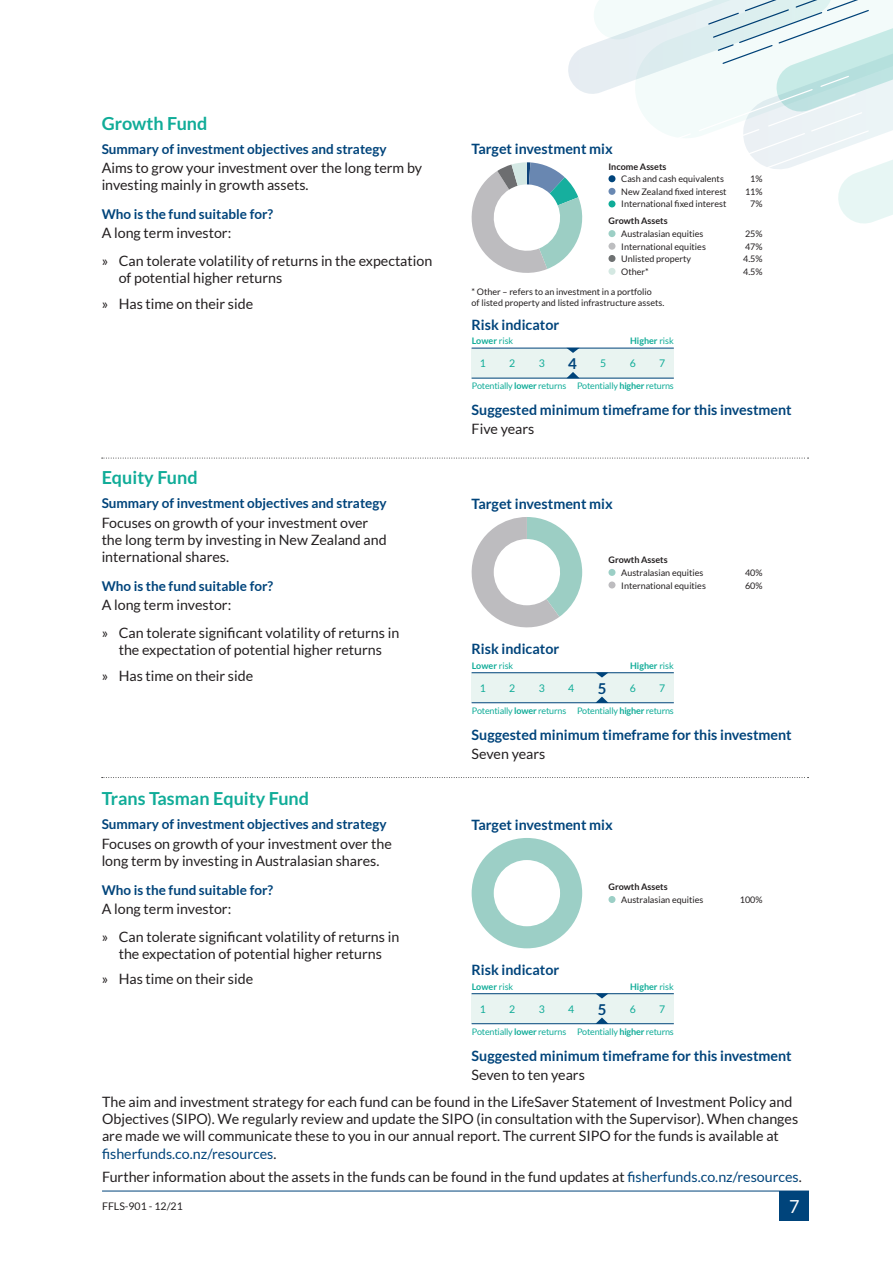
<style>
.page{position:relative;width:893px;height:1263px;background:#fff}
.page>*{position:absolute;margin:0;border:0;box-sizing:border-box;transform-origin:0 0}
.t1{font:700 18px "Lato";color:#10ac98}
.t2{font:18px "Lato";color:#fff}
.t3{font:700 15px "Lato";color:#00447b}
.t4{font:14.25px/17.1px "Lato";color:#231f20}
.t5{font:700 14.25px "Lato";color:#00447b}
.t6{font:700 13.5px "Lato";color:#00447b}
.t7{font:10.5px "Lato";color:#10ac98}
.t8{font:10.5px "Lato";color:#231f20}
.t9{font:9px/10.8px "Lato";color:#231f20}
.t10{font:9px "Lato";letter-spacing:-.02em;color:#10ac98}
.t11{font:700 9px "Lato";color:#10ac98}
.t12{font:700 9px "Lato";color:#231f20}
.s1{font-weight:400}
.s2{font-weight:700}
.s3{color:#00447b}
</style>
<div class="page">
<hr style="left:102px;top:1191px;width:707px;height:1px;background:#00447b">
<div style="left:780px;top:1191px;width:29px;height:29px;background:#00447b"></div>
<svg style="left:471px;top:0;width:422px;height:275px"></svg>
<div style="left:472px;top:672px;width:202px;height:31px;background:#e9f4f1"></div>
<svg style="left:595px;top:673px;width:13px;height:4px"></svg>
<svg style="left:596px;top:696px;width:12px;height:6px"></svg>
<hr style="left:472px;top:672px;width:202px;height:1px;background:#00447b">
<hr style="left:472px;top:702px;width:202px;height:1px;background:#00447b">
<div style="left:472px;top:993px;width:202px;height:31px;background:#e9f4f1"></div>
<svg style="left:595px;top:994px;width:13px;height:4px"></svg>
<svg style="left:596px;top:1017px;width:12px;height:6px"></svg>
<hr style="left:472px;top:993px;width:202px;height:1px;background:#00447b">
<hr style="left:472px;top:1023px;width:202px;height:1px;background:#00447b">
<svg style="left:471px;top:517px;width:111px;height:111px"></svg>
<svg style="left:102px;top:458px;width:706px;height:1px"></svg>
<svg style="left:102px;top:777px;width:706px;height:1px"></svg>
<div style="left:472px;top:348px;width:202px;height:30px;background:#e9f4f1"></div>
<svg style="left:568px;top:349px;width:10px;height:4px"></svg>
<svg style="left:566px;top:372px;width:14px;height:6px"></svg>
<hr style="left:472px;top:348px;width:202px;height:1px;background:#00447b">
<hr style="left:472px;top:378px;width:202px;height:1px;background:#00447b">
<svg style="left:472px;top:838px;width:110px;height:110px"></svg>
<div style="left:608px;top:896px;width:7px;height:7px;background:#9ccfc6;border-radius:50%"></div>
<div style="left:608px;top:175px;width:7px;height:7px;background:#00447b;border-radius:50%"></div>
<div style="left:608px;top:188px;width:7px;height:7px;background:#6988b2;border-radius:50%"></div>
<div style="left:608px;top:200px;width:7px;height:7px;background:#10ac98;border-radius:50%"></div>
<div style="left:608px;top:230px;width:7px;height:7px;background:#9ccfc5;border-radius:50%"></div>
<div style="left:608px;top:243px;width:7px;height:7px;background:#bdbec0;border-radius:50%"></div>
<div style="left:608px;top:569px;width:7px;height:7px;background:#9ccfc6;border-radius:50%"></div>
<div style="left:608px;top:581px;width:7px;height:7px;background:#bdbcbf;border-radius:50%"></div>
<div style="left:608px;top:268px;width:7px;height:7px;background:#d4e8e2;border-radius:50%"></div>
<div style="left:608px;top:255px;width:7px;height:7px;background:#6e7172;border-radius:50%"></div>
<p class="t1" style="left:102px;top:113px;width:107px">Growth Fund</p>
<p class="t6" style="left:102px;top:141px;width:286px">Summary of investment objectives and strategy</p>
<p class="t4" style="left:102px;top:159px;width:322px">Aims to grow your investment over the long term by investing mainly in growth assets.</p>
<p class="t6" style="left:102px;top:206px;width:173px">Who is the fund suitable for?</p>
<p class="t4" style="left:102px;top:219px;width:332px;line-height:27.8px">A long term investor:<br>» Can tolerate volatility of returns in the expectation</p>
<p class="t4" style="left:102px;top:265px;width:182px;line-height:25.7px;text-indent:17px">of potential higher returns » Has time on their side</p>
<p class="t1" style="left:102px;top:467px;width:97px">Equity Fund</p>
<p class="t6" style="left:102px;top:496px;width:286px">Summary of investment objectives and strategy</p>
<p class="t4" style="left:102px;top:514px;width:286px">Focuses on growth of your investment over the long term by investing in New Zealand and international shares.</p>
<p class="t6" style="left:102px;top:578px;width:173px">Who is the fund suitable for?</p>
<p class="t4" style="left:102px;top:591px;width:299px;line-height:27.8px">A long term investor:<br>» Can tolerate significant volatility of returns in</p>
<p class="t4" style="left:102px;top:637px;width:282px;line-height:25.7px;text-indent:17px">the expectation of potential higher returns » Has time on their side</p>
<p class="t1" style="left:102px;top:788px;width:209px">Trans Tasman Equity Fund</p>
<p class="t6" style="left:102px;top:817px;width:286px">Summary of investment objectives and strategy</p>
<p class="t4" style="left:102px;top:835px;width:292px">Focuses on growth of your investment over the long term by investing in Australasian shares.</p>
<p class="t6" style="left:102px;top:882px;width:173px">Who is the fund suitable for?</p>
<p class="t4" style="left:102px;top:895px;width:299px;line-height:27.8px">A long term investor:<br>» Can tolerate significant volatility of returns in</p>
<p class="t4" style="left:102px;top:941px;width:282px;line-height:25.7px;text-indent:17px">the expectation of potential higher returns » Has time on their side</p>
<p class="t5" style="left:472px;top:141px;width:143px">Target investment mix</p>
<p class="t12" style="left:608px;top:161px;width:59px">Income Assets</p>
<p class="t9" style="left:621px;top:173px;width:104px">Cash and cash equivalents</p>
<p class="t9" style="left:750px;top:173px;width:14px">1%</p>
<p class="t9" style="left:621px;top:186px;width:107px">New Zealand fixed interest</p>
<p class="t9" style="left:745px;top:186px;width:19px">11%</p>
<p class="t9" style="left:621px;top:199px;width:107px">International fixed interest</p>
<p class="t9" style="left:750px;top:199px;width:14px">7%</p>
<p class="t12" style="left:608px;top:216px;width:61px">Growth Assets</p>
<p class="t9" style="left:621px;top:228px;width:84px">Australasian equities</p>
<p class="t9" style="left:745px;top:228px;width:19px">25%</p>
<p class="t9" style="left:621px;top:241px;width:86px">International equities</p>
<p class="t9" style="left:745px;top:241px;width:19px">47%</p>
<p class="t9" style="left:621px;top:253px;width:71px">Unlisted property</p>
<p class="t9" style="left:743px;top:253px;width:21px">4.5%</p>
<p class="t9" style="left:621px;top:266px;width:29px">Other*</p>
<p class="t9" style="left:743px;top:266px;width:21px">4.5%</p>
<p class="t9" style="left:472px;top:287px;width:194px">* Other – refers to an investment in a portfolio<br>of listed property and listed infrastructure assets.</p>
<p class="t5" style="left:472px;top:316px;width:89px">Risk indicator</p>
<p class="t11" style="left:472px;top:335px;width:43px">Lower <span class="s1">risk</span></p>
<p class="t11" style="left:630px;top:335px;width:45px">Higher <span class="s1">risk</span></p>
<p class="t10" style="left:472px;top:381px;width:204px">Potentially <span class="s2">lower</span> returns Potentially <span class="s2">higher</span> returns</p>
<p class="t7" style="left:480px;top:358px;width:8px">1</p>
<p class="t7" style="left:509px;top:358px;width:8px">2</p>
<p class="t7" style="left:539px;top:358px;width:8px">3</p>
<p class="t3" style="left:568px;top:355px;width:10px">4</p>
<p class="t7" style="left:600px;top:358px;width:8px">5</p>
<p class="t7" style="left:630px;top:358px;width:8px">6</p>
<p class="t7" style="left:659px;top:358px;width:8px">7</p>
<p class="t5" style="left:472px;top:402px;width:322px">Suggested minimum timeframe for this investment</p>
<p class="t4" style="left:472px;top:421px;width:64px">Five years</p>
<p class="t5" style="left:472px;top:496px;width:143px">Target investment mix</p>
<p class="t5" style="left:472px;top:641px;width:89px">Risk indicator</p>
<p class="t12" style="left:608px;top:555px;width:61px">Growth Assets</p>
<p class="t9" style="left:621px;top:567px;width:84px">Australasian equities</p>
<p class="t9" style="left:745px;top:567px;width:19px">40%</p>
<p class="t9" style="left:621px;top:580px;width:86px">International equities</p>
<p class="t9" style="left:745px;top:580px;width:19px">60%</p>
<p class="t11" style="left:472px;top:660px;width:43px">Lower <span class="s1">risk</span></p>
<p class="t11" style="left:630px;top:660px;width:45px">Higher <span class="s1">risk</span></p>
<p class="t10" style="left:472px;top:705px;width:204px">Potentially <span class="s2">lower</span> returns Potentially <span class="s2">higher</span> returns</p>
<p class="t7" style="left:480px;top:682px;width:8px">1</p>
<p class="t7" style="left:509px;top:682px;width:8px">2</p>
<p class="t7" style="left:539px;top:682px;width:8px">3</p>
<p class="t7" style="left:568px;top:682px;width:8px">4</p>
<p class="t3" style="left:598px;top:679px;width:10px">5</p>
<p class="t7" style="left:630px;top:682px;width:8px">6</p>
<p class="t7" style="left:659px;top:682px;width:8px">7</p>
<p class="t5" style="left:472px;top:726px;width:322px">Suggested minimum timeframe for this investment</p>
<p class="t4" style="left:472px;top:745px;width:75px">Seven years</p>
<p class="t5" style="left:472px;top:817px;width:143px">Target investment mix</p>
<p class="t5" style="left:472px;top:962px;width:89px">Risk indicator</p>
<p class="t12" style="left:608px;top:882px;width:61px">Growth Assets</p>
<p class="t9" style="left:621px;top:894px;width:84px">Australasian equities</p>
<p class="t9" style="left:740px;top:894px;width:24px">100%</p>
<p class="t11" style="left:472px;top:981px;width:43px">Lower <span class="s1">risk</span></p>
<p class="t11" style="left:630px;top:981px;width:45px">Higher <span class="s1">risk</span></p>
<p class="t10" style="left:472px;top:1026px;width:204px">Potentially <span class="s2">lower</span> returns Potentially <span class="s2">higher</span> returns</p>
<p class="t7" style="left:480px;top:1003px;width:8px">1</p>
<p class="t7" style="left:509px;top:1003px;width:8px">2</p>
<p class="t7" style="left:539px;top:1003px;width:8px">3</p>
<p class="t7" style="left:568px;top:1003px;width:8px">4</p>
<p class="t3" style="left:598px;top:1000px;width:10px">5</p>
<p class="t7" style="left:630px;top:1003px;width:8px">6</p>
<p class="t7" style="left:659px;top:1003px;width:8px">7</p>
<p class="t5" style="left:472px;top:1047px;width:322px">Suggested minimum timeframe for this investment</p>
<p class="t4" style="left:472px;top:1066px;width:115px">Seven to ten years</p>
<p class="t4" style="left:102px;top:1093px;width:698px">The aim and investment strategy for each fund can be found in the LifeSaver Statement of Investment Policy and Objectives (SIPO). We regularly review and update the SIPO (in consultation with the Supervisor). When changes are made we will communicate these to you in our annual report. The current SIPO for the funds is available at <span class="s3">fisherfunds.co.nz/resources</span>.</p>
<p class="t4" style="left:102px;top:1168px;width:701px">Further information about the assets in the funds can be found in the fund updates at <span class="s3">fisherfunds.co.nz/resources</span>.</p>
<p class="t8" style="left:102px;top:1201px;width:82px">FFLS-901 - 12/21</p>
<p class="t2" style="left:789px;top:1197px;width:12px">7</p>
</div>
